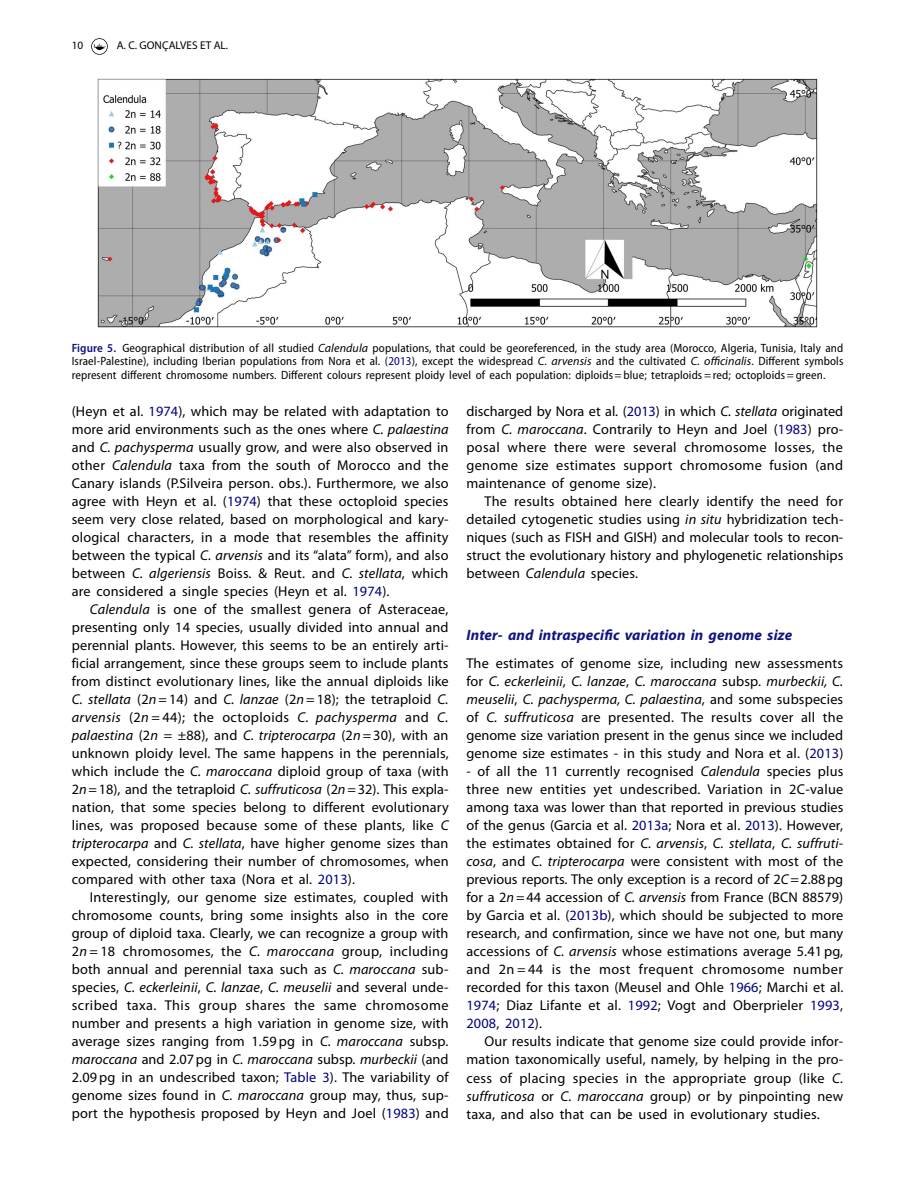
<style>
.page{position:relative;width:915px;height:1191px;background:#fff}
.page>*{position:absolute;margin:0;border:0;box-sizing:border-box;transform-origin:0 0}
.t1{font:italic 700 15px "Myriad Pro";letter-spacing:.01em;color:#10147e}
.t2{font:14.25px/18px "Myriad Pro";letter-spacing:.01em;color:#000;text-align:justify}
.t3{font:semi-condensed 12px/13.5px "Myriad Pro";letter-spacing:.01em;color:#000;text-align:justify}
.t4{font:11.25px "Myriad Pro";color:#000}
.s1{font-weight:600;color:#10147e}
.s2{font-style:italic;font-stretch:normal}
.s3{color:#000080}
.s4{font-style:italic}
</style>
<div class="page">
<svg style="left:91px;top:38px;width:17px;height:17px"></svg>
<img style="left:97px;top:79px;width:720px;height:248px">
<p class="t4" style="left:72px;top:39px;width:13px">10</p>
<p class="t4" style="left:117px;top:39px;width:113px">A. C. GONÇALVES ET AL.</p>
<p class="t3" style="left:72px;top:341px;width:772px"><span class="s1">Figure 5.</span> Geographical distribution of all studied <span class="s2">Calendula</span> populations, that could be georeferenced, in the study area (Morocco, Algeria, Tunisia, Italy and Israel-Palestine), including Iberian populations from Nora et al. (<span class="s3">2013</span>), except the widespread <span class="s2">C. arvensis</span> and the cultivated <span class="s2">C. officinalis</span>. Different symbols represent different chromosome numbers. Different colours represent ploidy level of each population: diploids=blue; tetraploids=red; octoploids=green.</p>
<p class="t2" style="left:72px;top:402px;width:378px">(Heyn et al. <span class="s3">1974</span>), which may be related with adaptation to more arid environments such as the ones where <span class="s4">C. palaestina </span>and <span class="s4">C. pachysperma</span> usually grow, and were also observed in other <span class="s4">Calendula</span> taxa from the south of Morocco and the Canary islands (P.Silveira person. obs.). Furthermore, we also agree with Heyn et al. (<span class="s3">1974</span>) that these octoploid species seem very close related, based on morphological and kary&shy;ological characters, in a mode that resembles the affinity between the typical <span class="s4">C. arvensis</span> and its “alata” form), and also between <span class="s4">C. algeriensis</span> Boiss. &amp; Reut. and <span class="s4">C. stellata</span>, which are considered a single species (Heyn et al. <span class="s3">1974</span>).</p>
<p class="t2" style="left:72px;top:600px;width:378px;text-indent:18px"><span class="s4">Calendula</span> is one of the smallest genera of Asteraceae, presenting only 14 species, usually divided into annual and perennial plants. However, this seems to be an entirely arti&shy;ficial arrangement, since these groups seem to include plants from distinct evolutionary lines, like the annual diploids like <span class="s4">C. stellata</span> (2<span class="s4">n</span>=14) and <span class="s4">C. lanzae</span> (2<span class="s4">n</span>=18); the tetraploid <span class="s4">C. arvensis</span> (2<span class="s4">n</span> = 44); the octoploids <span class="s4">C. pachysperma</span> and <span class="s4">C. palaestina</span> (2<span class="s4">n</span> = ±88), and <span class="s4">C. tripterocarpa</span> (2<span class="s4">n</span>=30), with an unknown ploidy level. The same happens in the perennials, which include the <span class="s4">C. maroccana</span> diploid group of taxa (with 2<span class="s4">n</span>=18), and the tetraploid <span class="s4">C. suffruticosa</span> (2<span class="s4">n</span>=32). This expla&shy;nation, that some species belong to different evolutionary lines, was proposed because some of these plants, like <span class="s4">C tripterocarpa</span> and <span class="s4">C. stellata</span>, have higher genome sizes than expected, considering their number of chromosomes, when compared with other taxa (Nora et al. <span class="s3">2013</span>).</p>
<p class="t2" style="left:72px;top:888px;width:378px;text-indent:18px">Interestingly, our genome size estimates, coupled with chromosome counts, bring some insights also in the core group of diploid taxa. Clearly, we can recognize a group with 2<span class="s4">n</span> = 18 chromosomes, the <span class="s4">C. maroccana</span> group, including both annual and perennial taxa such as <span class="s4">C. maroccana</span> sub&shy;species, <span class="s4">C. eckerleinii</span>, <span class="s4">C. lanzae</span>, <span class="s4">C. meuselii</span> and several unde&shy;scribed taxa. This group shares the same chromosome number and presents a high variation in genome size, with average sizes ranging from 1.59pg in <span class="s4">C. maroccana</span> subsp. <span class="s4">maroccana</span> and 2.07pg in <span class="s4">C. maroccana</span> subsp. <span class="s4">murbeckii</span> (and 2.09 pg in an undescribed taxon; <span class="s3">Table 3</span>). The variability of genome sizes found in <span class="s4">C. maroccana</span> group may, thus, sup&shy;port the hypothesis proposed by Heyn and Joel (<span class="s3">1983</span>) and</p>
<p class="t2" style="left:466px;top:402px;width:378px">discharged by Nora et al. (<span class="s3">2013</span>) in which <span class="s4">C. stellata</span> originated from <span class="s4">C. maroccana</span>. Contrarily to Heyn and Joel (<span class="s3">1983</span>) pro&shy;posal where there were several chromosome losses, the genome size estimates support chromosome fusion (and maintenance of genome size).</p>
<p class="t2" style="left:466px;top:492px;width:378px;text-indent:18px">The results obtained here clearly identify the need for detailed cytogenetic studies using <span class="s4">in situ</span> hybridization tech&shy;niques (such as FISH and GISH) and molecular tools to recon&shy;struct the evolutionary history and phylogenetic relationships between <span class="s4">Calendula</span> species.</p>
<p class="t1" style="left:466px;top:625px;width:327px">Inter- and intraspecific variation in genome size</p>
<p class="t2" style="left:466px;top:654px;width:378px">The estimates of genome size, including new assessments for <span class="s4">C. eckerleinii</span>, <span class="s4">C. lanzae</span>, <span class="s4">C. maroccana</span> subsp. <span class="s4">murbeckii, C. meuselii</span>, <span class="s4">C. pachysperma, C. palaestina</span>, and some subspecies of <span class="s4">C. suffruticosa</span> are presented. The results cover all the genome size variation present in the genus since we included genome size estimates - in this study and Nora et al. (<span class="s3">2013</span>)</p>
<p class="t2" style="left:466px;top:762px;width:378px">- of all the 11 currently recognised <span class="s4">Calendula</span> species plus three new entities yet undescribed. Variation in 2C-value among taxa was lower than that reported in previous studies of the genus (Garcia et al. <span class="s3">2013a</span>; Nora et al. <span class="s3">2013</span>). However, the estimates obtained for <span class="s4">C. arvensis</span>, <span class="s4">C. stellata</span>, <span class="s4">C. suffruti&shy;cosa</span>, and <span class="s4">C. tripterocarpa</span> were consistent with most of the previous reports. The only exception is a record of 2<span class="s4">C</span>=2.88pg for a 2<span class="s4">n</span>=44 accession of <span class="s4">C. arvensis</span> from France (BCN 88579) by Garcia et al. (<span class="s3">2013b</span>), which should be subjected to more research, and confirmation, since we have not one, but many accessions of <span class="s4">C. arvensis</span> whose estimations average 5.41pg, and 2n = 44 is the most frequent chromosome number recorded for this taxon (Meusel and Ohle <span class="s3">1966</span>; Marchi et al.<br><span class="s3">1974</span>; Diaz Lifante et al. <span class="s3">1992</span>; Vogt and Oberprieler <span class="s3">1993</span>, <span class="s3">2008</span>, <span class="s3">2012</span>).</p>
<p class="t2" style="left:466px;top:1032px;width:378px;text-indent:18px">Our results indicate that genome size could provide infor&shy;mation taxonomically useful, namely, by helping in the pro&shy;cess of placing species in the appropriate group (like <span class="s4">C. suffruticosa</span> or <span class="s4">C. maroccana</span> group) or by pinpointing new taxa, and also that can be used in evolutionary studies.</p>
</div>
